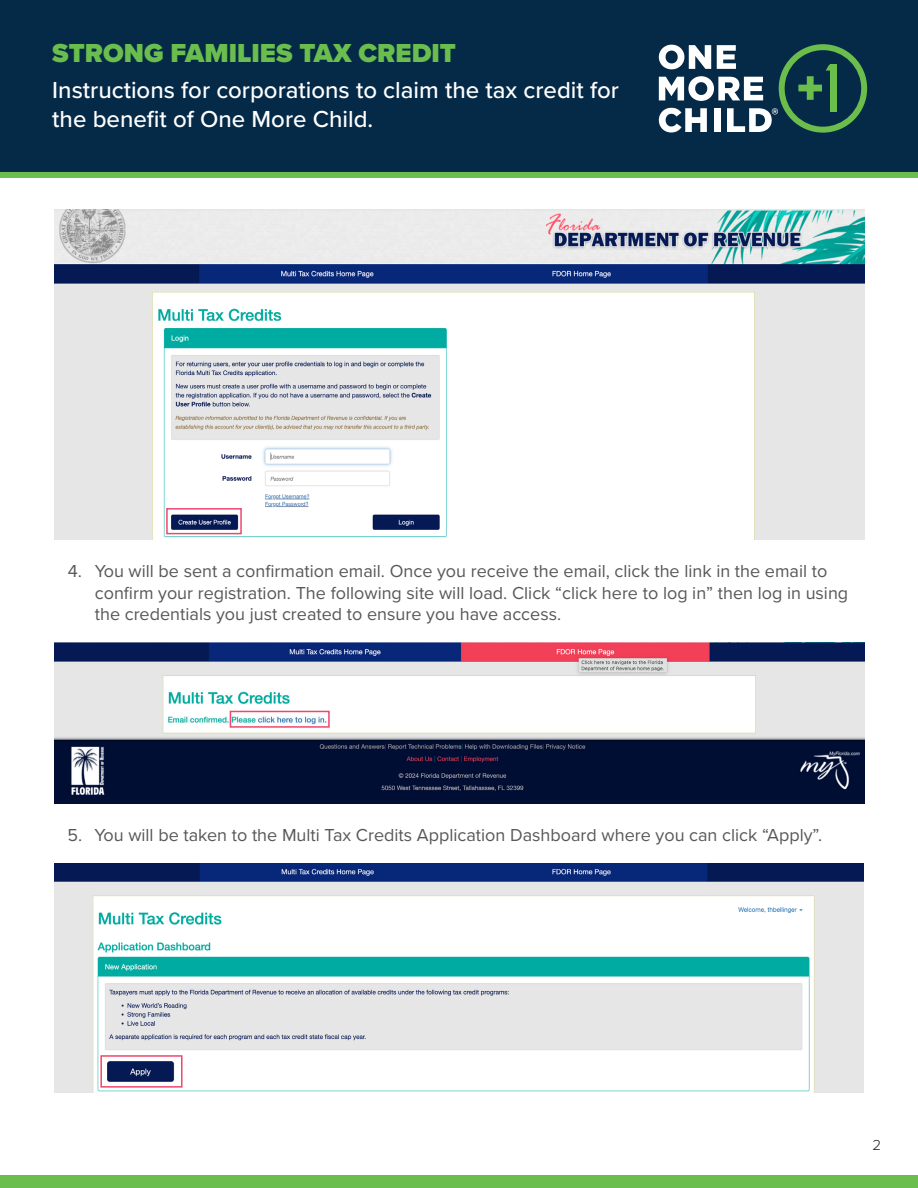
<style>
.page{position:relative;width:918px;height:1188px;background:#fff}
.page>*{position:absolute;margin:0;border:0;box-sizing:border-box;transform-origin:0 0}
.t1{font:900 27px "Proxima Nova";color:#6abe4d}
.t2{font:500 24px/28.8px "Proxima Nova";color:#fff}
.t3{font:18px/21.6px "Proxima Nova";color:#57585a}
.t4{font:300 15px "Proxima Nova";color:#231f20}
</style>
<div class="page">
<div style="left:0;top:0;width:918px;height:176px;background:#052a48"></div>
<svg style="left:659px;top:44px;width:208px;height:89px"></svg>
<div style="left:0;top:172px;width:918px;height:6px;background:#6abe4d"></div>
<div style="left:0;top:1175px;width:918px;height:13px;background:#6abe4d"></div>
<img style="left:54px;top:209px;width:810px;height:331px">
<div style="left:166px;top:508px;width:76px;height:26px;border:2px solid #ef466d"></div>
<img style="left:54px;top:643px;width:810px;height:161px">
<div style="left:230px;top:711px;width:100px;height:17px;border:2px solid #ef466d"></div>
<img style="left:54px;top:863px;width:810px;height:229px">
<div style="left:100px;top:1055px;width:83px;height:33px;border:2px solid #ef466d"></div>
<p class="t1" style="left:52px;top:33px;width:405px">STRONG FAMILIES TAX CREDIT</p>
<p class="t2" style="left:52px;top:75px;width:568px">Instructions for corporations to claim the tax credit for the benefit of One More Child.</p>
<p class="t3" style="left:95px;top:559px;width:755px;text-indent:-27px">4. You will be sent a confirmation email. Once you receive the email, click the link in the email to confirm your registration. The following site will load. Click “click here to log in” then log in using the credentials you just created to ensure you have access.</p>
<p class="t3" style="left:68px;top:823px;width:756px">5. You will be taken to the Multi Tax Credits Application Dashboard where you can click “Apply”.</p>
<p class="t4" style="left:873px;top:1134px;width:10px">2</p>
</div>
